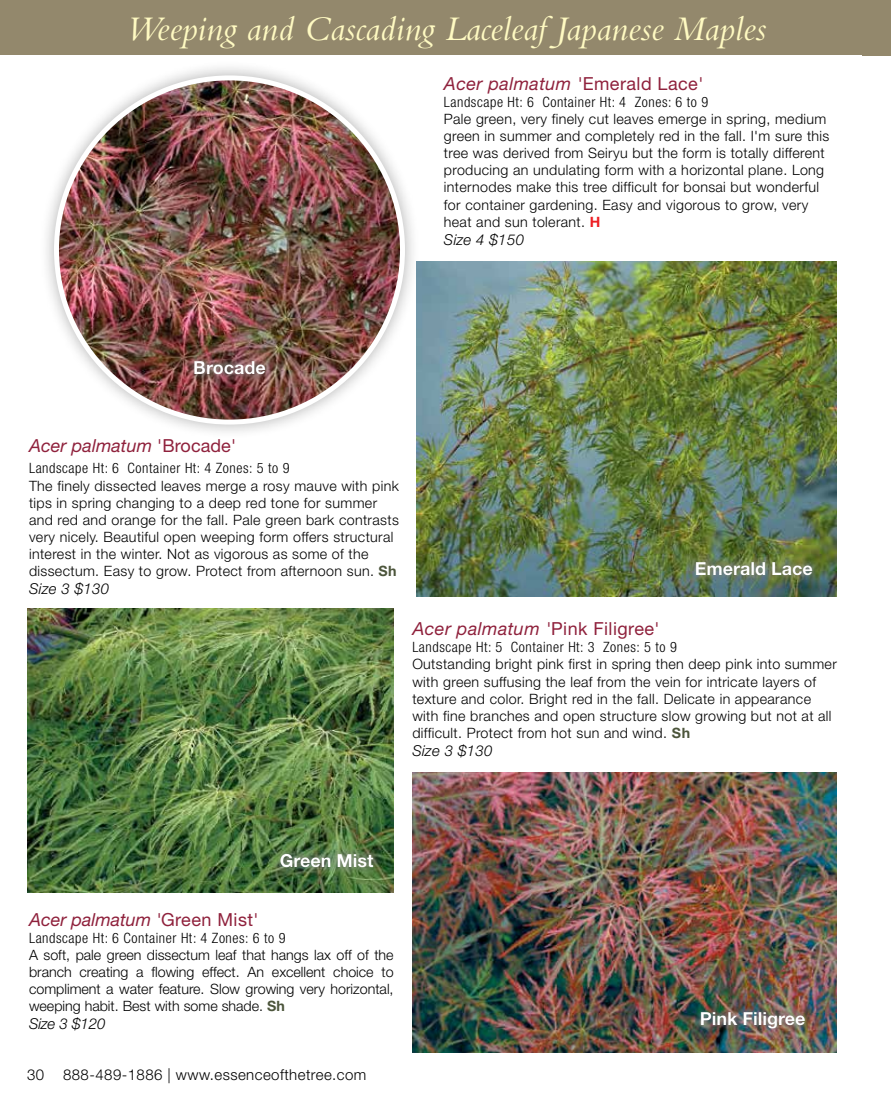
<style>
.page{position:relative;width:891px;height:1107px;background:#fff}
.page>*{position:absolute;margin:0;border:0;box-sizing:border-box;transform-origin:0 0}
.t1{font:italic 36px "Bembo";color:#fffac2}
.t2{font:italic 18px "Helvetica Neue";letter-spacing:.015em;color:#8f213c}
.t3{font:700 18px "Helvetica Neue";color:#fff}
.t4{font:300 15px "Helvetica Neue";letter-spacing:.03em;color:#000}
.t5{font:italic 300 15px "Helvetica Neue";letter-spacing:.025em;color:#000}
.t6{font:300 14.25px/17.1px "Helvetica Neue";letter-spacing:.025em;color:#000}
.t7{font:300 condensed 14.25px "Helvetica Neue";letter-spacing:.04em;color:#000}
.s1{font-style:normal}
.s2{font-weight:700;color:#ed1f24}
.s3{font-weight:700;color:#4c553b}
</style>
<div class="page">
<div style="left:39px;top:60px;width:381px;height:380px;background:#000;opacity:.3"></div>
<img style="left:56px;top:78px;width:347px;height:344px">
<img style="left:27px;top:608px;width:367px;height:284px">
<img style="left:416px;top:262px;width:421px;height:334px">
<img style="left:412px;top:773px;width:425px;height:280px">
<div style="left:162px;top:350px;width:135px;height:34px;background:#fff;opacity:.75"></div>
<div style="left:259px;top:843px;width:135px;height:34px;background:#fff;opacity:.75"></div>
<div style="left:670px;top:551px;width:167px;height:33px;background:#fff;opacity:.75"></div>
<div style="left:674px;top:997px;width:157px;height:43px;background:#fff;opacity:.75"></div>
<div style="left:0;top:0;width:891px;height:55px;background:#93886c"></div>
<h1 class="t1" style="left:126px;top:7px;width:642px">Weeping and Cascading Laceleaf Japanese Maples</h1>
<p class="t2" style="left:444px;top:73px;width:261px">Acer palmatum '<span class="s1">Emerald Lace'</span></p>
<p class="t7" style="left:444px;top:94px;width:266px">Landscape Ht: 6 Container Ht: 4 Zones: 6 to 9</p>
<p class="t6" style="left:444px;top:110px;width:387px">Pale green, very finely cut leaves emerge in spring, medium green in summer and completely red in the fall. I'm sure this tree was derived from Seiryu but the form is totally different producing an undulating form with a horizontal plane. Long internodes make this tree difficult for bonsai but wonderful for container gardening. Easy and vigorous to grow, very heat and sun tolerant. <span class="s2">H</span></p>
<p class="t5" style="left:444px;top:230px;width:82px">Size 4 $150</p>
<p class="t3" style="left:193px;top:357px;width:74px">Brocade</p>
<p class="t2" style="left:29px;top:435px;width:209px">Acer palmatum <span class="s1">'Brocade'</span></p>
<p class="t7" style="left:29px;top:460px;width:262px">Landscape Ht: 6 Container Ht: 4 Zones: 5 to 9</p>
<p class="t6" style="left:29px;top:477px;width:371px">The finely dissected leaves merge a rosy mauve with pink tips in spring changing to a deep red tone for summer and red and orange for the fall. Pale green bark contrasts very nicely. Beautiful open weeping form offers structural interest in the winter. Not as vigorous as some of the dissectum. Easy to grow. Protect from afternoon sun. <span class="s3">Sh</span></p>
<p class="t5" style="left:29px;top:580px;width:82px">Size 3 $130</p>
<p class="t3" style="left:695px;top:557px;width:119px">Emerald Lace</p>
<p class="t2" style="left:412px;top:618px;width:249px">Acer palmatum '<span class="s1">Pink Filigree'</span></p>
<p class="t7" style="left:412px;top:639px;width:266px">Landscape Ht: 5 Container Ht: 3 Zones: 5 to 9</p>
<p class="t6" style="left:412px;top:656px;width:426px">Outstanding bright pink first in spring then deep pink into summer with green suffusing the leaf from the vein for intricate layers of texture and color. Bright red in the fall. Delicate in appearance with fine branches and open structure slow growing but not at all difficult. Protect from hot sun and wind. <span class="s3">Sh</span></p>
<p class="t5" style="left:412px;top:742px;width:82px">Size 3 $130</p>
<p class="t3" style="left:280px;top:850px;width:95px">Green Mist</p>
<p class="t2" style="left:29px;top:909px;width:231px">Acer palmatum '<span class="s1">Green Mist'</span></p>
<p class="t7" style="left:29px;top:930px;width:258px">Landscape Ht: 6 Container Ht: 4 Zones: 6 to 9</p>
<p class="t6" style="left:29px;top:946px;width:366px;text-align:justify">A soft, pale green dissectum leaf that hangs lax off of the branch creating a flowing effect. An excellent choice to compliment a water feature. Slow growing very horizontal, weeping habit. Best with some shade. <span class="s3">Sh</span></p>
<p class="t5" style="left:29px;top:1015px;width:78px">Size 3 $120</p>
<p class="t4" style="left:27px;top:1066px;width:19px">30</p>
<p class="t4" style="left:63px;top:1066px;width:305px">888-489-1886 | www.essenceofthetree.com</p>
<p class="t3" style="left:700px;top:1008px;width:107px">Pink Filigree</p>
</div>
